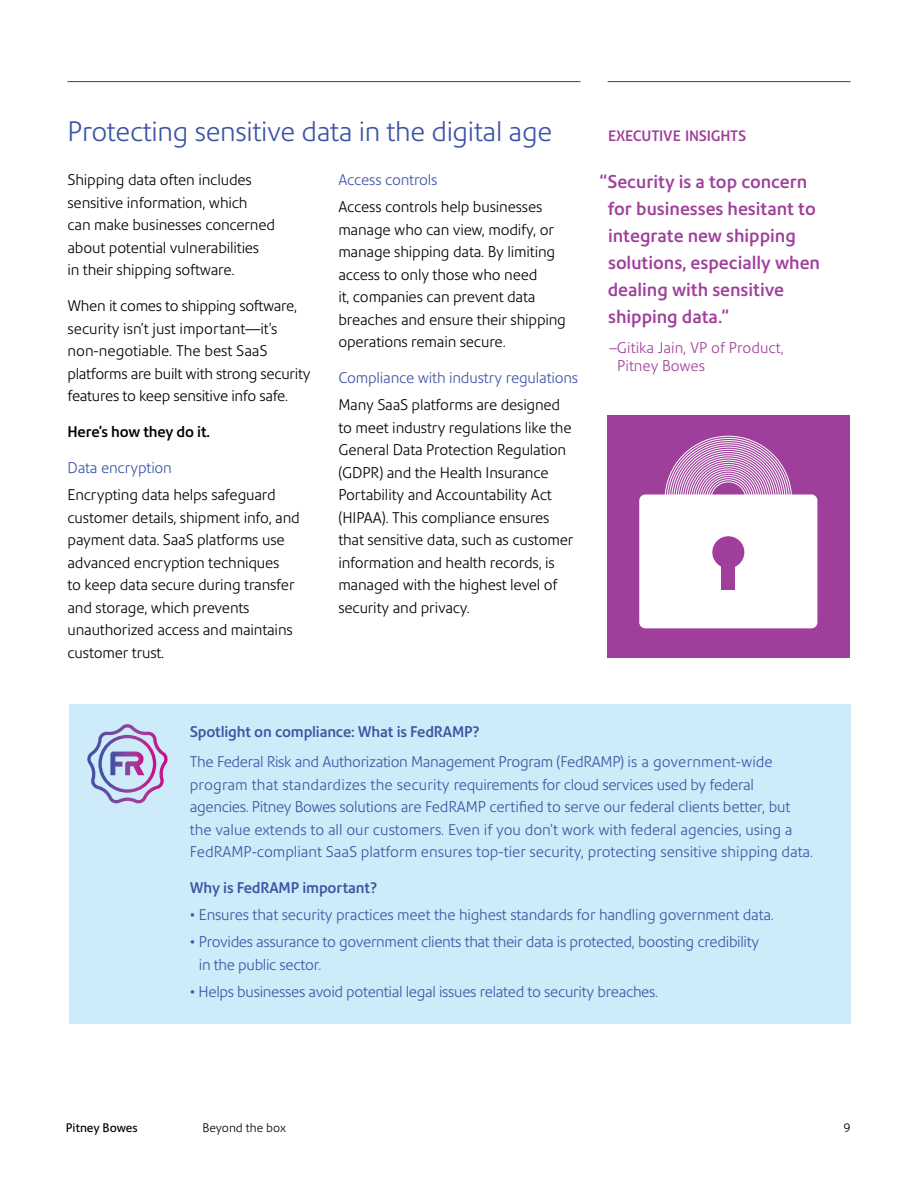
<style>
.page{position:relative;width:918px;height:1188px;background:#fff}
.page>*{position:absolute;margin:0;border:0;box-sizing:border-box;transform-origin:0 0}
.t1{font:300 27px "Precision Sans";letter-spacing:-.01em;color:#3c54a5}
.t2{font:500 18px/27px "Precision Sans";color:#a03f9b}
.t3{font:300 15px/22.5px "Precision Sans";letter-spacing:-.01em;color:#000}
.t4{font:300 15px/22.5px "Precision Sans";letter-spacing:-.02em;color:#3e53a4}
.t5{font:300 15px "Precision Sans";letter-spacing:-.01em;color:#3c54a5}
.t6{font:500 15px "Precision Sans";letter-spacing:-.01em;color:#3e53a4}
.t7{font:300 15px/18px "Precision Sans";color:#a03f9b}
.t8{font:500 15px "Precision Sans";letter-spacing:-.01em;color:#000}
.t9{font:500 14.7px "Precision Sans";letter-spacing:-.015em;color:#a03f9b}
.t10{font:300 12px "Precision Sans";color:#000}
.t11{font:12px "Precision Sans";color:#000}
</style>
<div class="page">
<div style="left:69px;top:704px;width:781px;height:320px;background:#cdebf8"></div>
<hr style="left:68px;top:81px;width:512px;height:1px;background:#3e53a4">
<hr style="left:608px;top:81px;width:243px;height:1px;background:#3e53a4">
<div style="left:608px;top:415px;width:242px;height:243px;background:#a03f9b"></div>
<svg style="left:665px;top:436px;width:127px;height:59px"></svg>
<div style="left:639px;top:495px;width:178px;height:133px;background:#fff;border-radius:6px"></div>
<div style="left:712px;top:536px;width:32px;height:32px;background:#a03f9b;border-radius:50%"></div>
<div style="left:722px;top:560px;width:13px;height:29px;background:#a03f9b"></div>
<svg style="left:87px;top:724px;width:81px;height:80px"></svg>
<p class="t1" style="left:68px;top:115px;width:486px">Protecting sensitive data in the digital age</p>
<p class="t9" style="left:608px;top:127px;width:139px">EXECUTIVE INSIGHTS</p>
<p class="t2" style="left:608px;top:168px;width:214px;text-indent:-8px">“Security is a top concern for businesses hesitant to integrate new shipping solutions, especially when dealing with sensitive shipping data.”</p>
<p class="t7" style="left:617px;top:338px;width:168px;text-indent:-8px">–Gitika Jain, VP of Product,<br>Pitney Bowes</p>
<p class="t3" style="left:68px;top:169px;width:209px">Shipping data often includes sensitive information, which<br>can make businesses concerned about potential vulnerabilities<br>in their shipping software.</p>
<p class="t3" style="left:68px;top:295px;width:244px">When it comes to shipping software, security isn’t just important—it’s non-negotiable. The best SaaS platforms are built with strong security features to keep sensitive info safe.</p>
<p class="t8" style="left:68px;top:423px;width:144px">Here’s how they do it.</p>
<p class="t5" style="left:68px;top:459px;width:106px">Data encryption</p>
<p class="t3" style="left:68px;top:484px;width:234px">Encrypting data helps safeguard customer details, shipment info, and payment data. SaaS platforms use advanced encryption techniques<br>to keep data secure during transfer and storage, which prevents unauthorized access and maintains customer trust.</p>
<p class="t5" style="left:338px;top:171px;width:101px">Access controls</p>
<p class="t3" style="left:338px;top:196px;width:229px">Access controls help businesses manage who can view, modify, or manage shipping data. By limiting access to only those who need<br>it, companies can prevent data breaches and ensure their shipping operations remain secure.</p>
<p class="t5" style="left:338px;top:369px;width:241px">Compliance with industry regulations</p>
<p class="t3" style="left:338px;top:394px;width:236px">Many SaaS platforms are designed to meet industry regulations like the General Data Protection Regulation (GDPR) and the Health Insurance Portability and Accountability Act (HIPAA). This compliance ensures that sensitive data, such as customer information and health records, is managed with the highest level of security and privacy.</p>
<p class="t6" style="left:190px;top:723px;width:291px">Spotlight on compliance: What is FedRAMP?</p>
<p class="t4" style="left:190px;top:750px;width:625px">The Federal Risk and Authorization Management Program (FedRAMP) is a government-wide program that standardizes the security requirements for cloud services used by federal agencies. Pitney Bowes solutions are FedRAMP certified to serve our federal clients better, but the value extends to all our customers. Even if you don’t work with federal agencies, using a FedRAMP-compliant SaaS platform ensures top-tier security, protecting sensitive shipping data.</p>
<p class="t6" style="left:190px;top:879px;width:189px">Why is FedRAMP important?</p>
<p class="t4" style="left:190px;top:903px;width:586px">• Ensures that security practices meet the highest standards for handling government data.</p>
<p class="t4" style="left:199px;top:930px;width:562px;text-indent:-9px">• Provides assurance to government clients that their data is protected, boosting credibility in the public sector.</p>
<p class="t4" style="left:190px;top:980px;width:470px">• Helps businesses avoid potential legal issues related to security breaches.</p>
<p class="t11" style="left:66px;top:1120px;width:73px">Pitney Bowes</p>
<p class="t10" style="left:202px;top:1120px;width:85px">Beyond the box</p>
<p class="t10" style="left:843px;top:1120px;width:9px">9</p>
</div>
